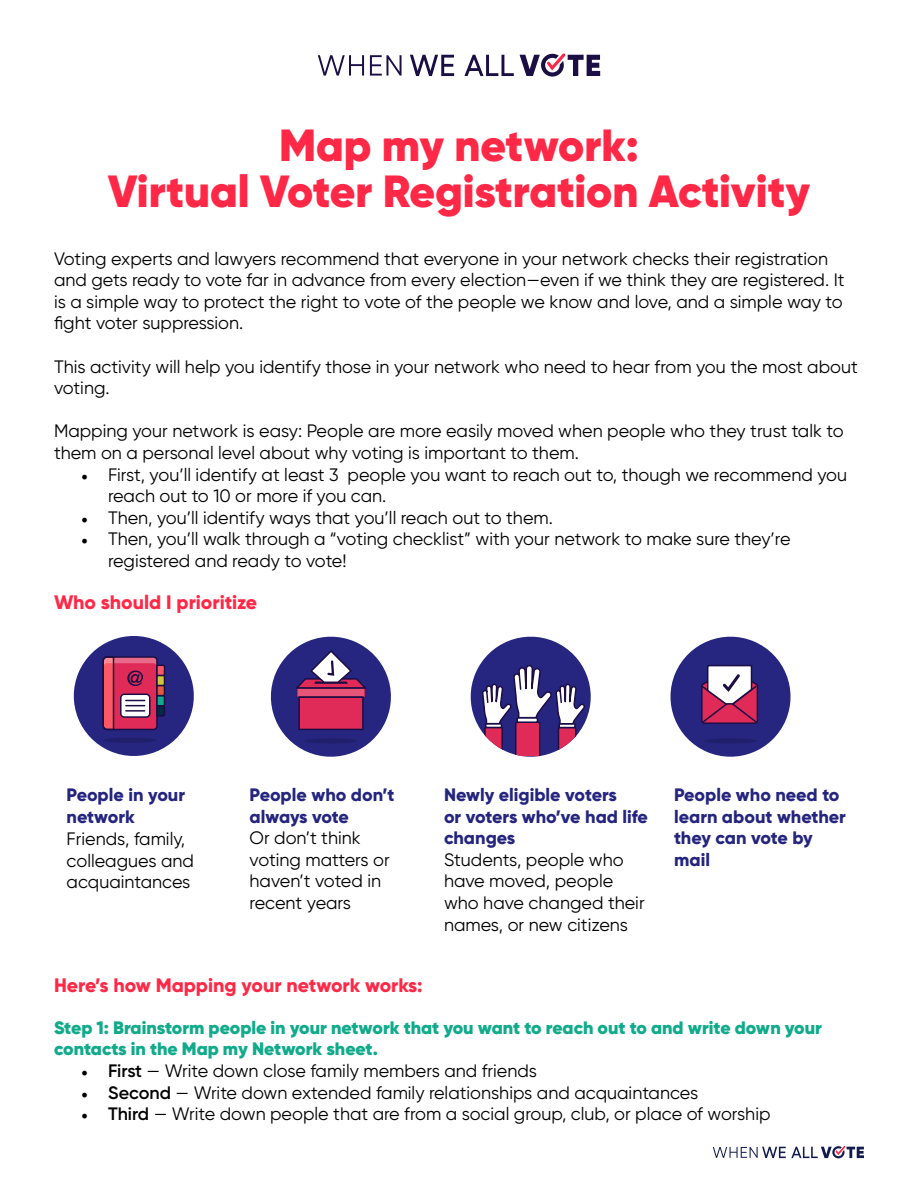
<style>
.page{position:relative;width:918px;height:1188px;background:#fff}
.page>*{position:absolute;margin:0;border:0;box-sizing:border-box;transform-origin:0 0}
.t1{font:900 45px/46.5px "Gilroy";color:#ff2846;text-align:center}
.t2{font:800 19.5px "Gilroy";color:#ff2846}
.t3{font:18px/21.6px "Gilroy";color:#000}
.t4{font:800 18px/21.6px "Gilroy";color:#25257f}
.t5{font:900 18px/21.6px "Gilroy";color:#10ab8a}
.s1{font-family:"Minion Pro"}
.s2{font-weight:600}
</style>
<div class="page">
<svg style="left:713px;top:1146px;width:151px;height:12px"></svg>
<svg style="left:520px;top:53px;width:80px;height:24px"></svg>
<svg style="left:318px;top:55px;width:46px;height:21px"></svg>
<svg style="left:370px;top:55px;width:32px;height:21px"></svg>
<svg style="left:410px;top:55px;width:44px;height:21px"></svg>
<svg style="left:464px;top:55px;width:50px;height:21px"></svg>
<svg style="left:73px;top:636px;width:121px;height:120px"></svg>
<svg style="left:270px;top:636px;width:121px;height:121px"></svg>
<svg style="left:470px;top:636px;width:121px;height:121px"></svg>
<svg style="left:670px;top:636px;width:121px;height:121px"></svg>
<h1 class="t1" style="left:108px;top:122px;width:704px">Map my network:<br>Virtual Voter Registration Activity</h1>
<p class="t3" style="left:54px;top:247px;width:792px">Voting experts and lawyers recommend that everyone in your network checks their registration and gets ready to vote far in advance from every election—even if we think they are registered. It is a simple way to protect the right to vote of the people we know and love, and a simple way to fight voter suppression.</p>
<p class="t3" style="left:54px;top:355px;width:805px">This activity will help you identify those in your network who need to hear from you the most about voting.</p>
<p class="t3" style="left:54px;top:420px;width:791px">Mapping your network is easy: People are more easily moved when people who they trust talk to them on a personal level about why voting is important to them.</p>
<p class="t3" style="left:108px;top:463px;width:741px;text-indent:-27px"><span class="s1">•</span> First, you’ll identify at least 3 people you want to reach out to, though we recommend you reach out to 10 or more if you can.</p>
<p class="t3" style="left:81px;top:507px;width:473px"><span class="s1">•</span> Then, you’ll identify ways that you’ll reach out to them.</p>
<p class="t3" style="left:108px;top:528px;width:684px;text-indent:-27px"><span class="s1">•</span> Then, you’ll walk through a “voting checklist” with your network to make sure they’re registered and ready to vote!</p>
<p class="t2" style="left:54px;top:590px;width:205px">Who should I prioritize</p>
<p class="t4" style="left:67px;top:784px;width:120px">People in your network</p>
<p class="t3" style="left:67px;top:828px;width:129px">Friends, family, colleagues and acquaintances</p>
<p class="t4" style="left:250px;top:784px;width:146px">People who don’t always vote</p>
<p class="t3" style="left:250px;top:827px;width:142px">Or don’t think voting matters or haven’t voted in recent years</p>
<p class="t4" style="left:444px;top:784px;width:206px">Newly eligible voters<br>or voters who’ve had life changes</p>
<p class="t3" style="left:444px;top:849px;width:202px">Students, people who have moved, people who have changed their names, or new citizens</p>
<p class="t4" style="left:674px;top:784px;width:173px">People who need to learn about whether they can vote by mail</p>
<p class="t2" style="left:54px;top:973px;width:370px">Here’s how Mapping your network works:</p>
<p class="t5" style="left:54px;top:1017px;width:770px">Step 1: Brainstorm people in your network that you want to reach out to and write down your contacts in the Map my Network sheet.</p>
<p class="t3" style="left:81px;top:1060px;width:458px"><span class="s1">•</span> <span class="s2">First</span> — Write down close family members and friends</p>
<p class="t3" style="left:81px;top:1081px;width:619px"><span class="s1">•</span> <span class="s2">Second</span> — Write down extended family relationships and acquaintances</p>
<p class="t3" style="left:81px;top:1103px;width:691px"><span class="s1">•</span> <span class="s2">Third</span> — Write down people that are from a social group, club, or place of worship</p>
</div>
